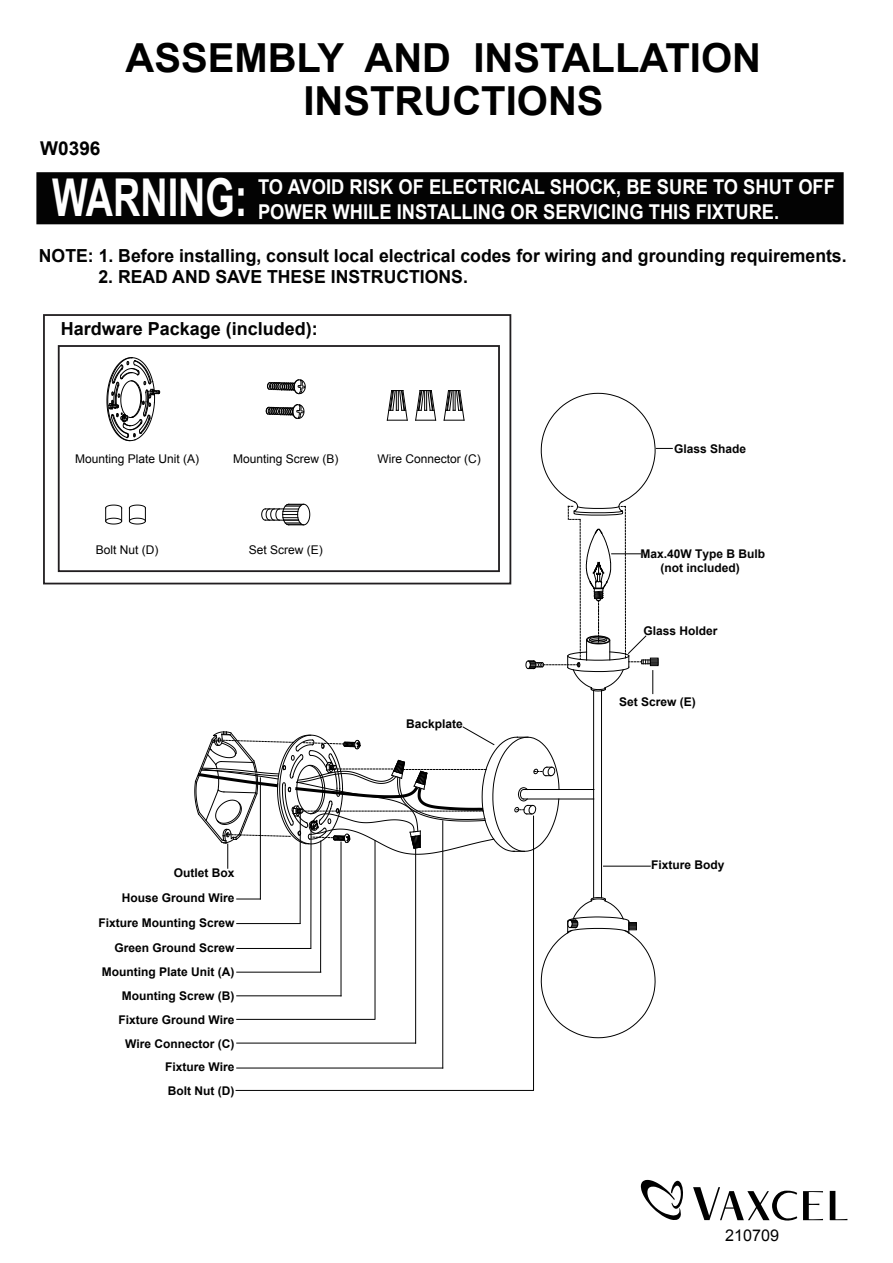
<style>
.page{position:relative;width:893px;height:1263px;background:#fff}
.page>*{position:absolute;margin:0;border:0;box-sizing:border-box;transform-origin:0 0}
.t1{font:700 52.2px "Arial";color:#fff;scale:.72 1}
.t2{font:700 40.05px/42.6px "Arial";color:#000;text-align:center}
.t3{font:700 20.4px/24.6px "Arial";color:#fff;scale:.9 1}
.t4{font:700 19.05px "Arial";color:#000}
.t5{font:700 18px "Arial";color:#030303}
.t6{font:16.2px "Arial";color:#000}
.t7{font:700 12px/24.2px "Arial";color:#000;text-align:right}
.t8{font:12px "Arial";color:#000}
.t9{font:700 12px/14.4px "Arial";color:#030303;text-align:center}
</style>
<div class="page">
<div style="left:43px;top:314px;width:468px;height:270px;border:2px solid #211e20"></div>
<div style="left:58px;top:345px;width:442px;height:227px;border:2px solid #211e20"></div>
<svg style="left:267px;top:379px;width:39px;height:16px"></svg>
<svg style="left:266px;top:404px;width:38px;height:15px"></svg>
<svg style="left:107px;top:357px;width:53px;height:84px"></svg>
<svg style="left:444px;top:390px;width:20px;height:31px"></svg>
<svg style="left:415px;top:390px;width:21px;height:31px"></svg>
<svg style="left:387px;top:390px;width:21px;height:31px"></svg>
<svg style="left:261px;top:504px;width:49px;height:22px"></svg>
<svg style="left:105px;top:505px;width:17px;height:19px"></svg>
<svg style="left:129px;top:505px;width:17px;height:19px"></svg>
<hr style="left:237px;top:1043px;width:179px;height:1px;background:#000">
<hr style="left:237px;top:1019px;width:138px;height:1px;background:#000">
<hr style="left:375px;top:840px;width:1px;height:179px;background:#000">
<hr style="left:237px;top:995px;width:104px;height:1px;background:#000">
<hr style="left:341px;top:842px;width:1px;height:154px;background:#000">
<hr style="left:237px;top:972px;width:84px;height:1px;background:#000">
<hr style="left:320px;top:841px;width:1px;height:131px;background:#000">
<hr style="left:237px;top:948px;width:74px;height:1px;background:#000">
<hr style="left:311px;top:830px;width:1px;height:118px;background:#000">
<hr style="left:415px;top:846px;width:1px;height:197px;background:#000">
<hr style="left:442px;top:821px;width:1px;height:247px;background:#000">
<hr style="left:237px;top:1068px;width:206px;height:1px;background:#000">
<hr style="left:533px;top:816px;width:1px;height:274px;background:#000">
<hr style="left:236px;top:1090px;width:297px;height:1px;background:#000">
<hr style="left:603px;top:866px;width:47px;height:1px;background:#000">
<svg style="left:237px;top:899px;width:23px;height:1px"></svg>
<hr style="left:260px;top:778px;width:1px;height:121px;background:#000">
<hr style="left:601px;top:690px;width:1px;height:208px;background:#000">
<svg style="left:541px;top:897px;width:114px;height:141px"></svg>
<hr style="left:524px;top:799px;width:70px;height:1px;background:#000">
<hr style="left:524px;top:789px;width:70px;height:1px;background:#000">
<hr style="left:593px;top:690px;width:1px;height:208px;background:#000">
<svg style="left:194px;top:726px;width:365px;height:142px"></svg>
<svg style="left:526px;top:393px;width:147px;height:301px"></svg>
<hr style="left:237px;top:923px;width:63px;height:1px;background:#000">
<hr style="left:300px;top:813px;width:1px;height:110px;background:#000">
<div style="left:36px;top:172px;width:808px;height:52px;background:#030303"></div>
<svg style="left:830px;top:1191px;width:17px;height:29px"></svg>
<svg style="left:693px;top:1187px;width:104px;height:34px"></svg>
<svg style="left:803px;top:1191px;width:20px;height:29px"></svg>
<svg style="left:641px;top:1180px;width:42px;height:40px"></svg>
<h3 class="t4" style="left:40px;top:136px;width:62px">W0396</h3>
<h2 class="t2" style="left:125px;top:38px;width:637px">ASSEMBLY AND INSTALLATION<br>INSTRUCTIONS</h2>
<h1 class="t1" style="left:52px;top:164px;width:273px">WARNING:</h1>
<h3 class="t3" style="left:258px;top:175px;width:643px">TO AVOID RISK OF ELECTRICAL SHOCK, BE SURE TO SHUT OFF<br>POWER WHILE INSTALLING OR SERVICING THIS FIXTURE.</h3>
<h3 class="t5" style="left:39px;top:244px;width:809px">NOTE: 1. Before installing, consult local electrical codes for wiring and grounding requirements.</h3>
<h3 class="t5" style="left:98px;top:265px;width:371px">2. READ AND SAVE THESE INSTRUCTIONS.</h3>
<h3 class="t5" style="left:61px;top:316px;width:259px">Hardware Package (included):</h3>
<p class="t8" style="left:75px;top:451px;width:126px">Mounting Plate Unit (A)</p>
<p class="t8" style="left:233px;top:451px;width:107px">Mounting Screw (B)</p>
<p class="t8" style="left:377px;top:451px;width:105px">Wire Connector (C)</p>
<p class="t8" style="left:96px;top:542px;width:64px">Bolt Nut (D)</p>
<p class="t8" style="left:249px;top:542px;width:76px">Set Screw (E)</p>
<p class="t7" style="left:174px;top:861px;width:62px">Outlet Box</p>
<p class="t7" style="left:122px;top:886px;width:114px">House Ground Wire</p>
<p class="t7" style="left:98px;top:911px;width:138px">Fixture Mounting Screw</p>
<p class="t7" style="left:102px;top:936px;width:134px">Green Ground Screw<br>Mounting Plate Unit (A)</p>
<p class="t7" style="left:122px;top:984px;width:114px">Mounting Screw (B)</p>
<p class="t7" style="left:118px;top:1008px;width:118px">Fixture Ground Wire</p>
<p class="t7" style="left:125px;top:1032px;width:111px">Wire Connector (C)</p>
<p class="t7" style="left:165px;top:1056px;width:71px;line-height:23.2px;text-align:left">Fixture Wire<br>Bolt Nut (D)</p>
<p class="t7" style="left:406px;top:712px;width:58px">Backplate</p>
<p class="t9" style="left:674px;top:442px;width:74px">Glass Shade</p>
<p class="t9" style="left:640px;top:547px;width:126px">Max.40W Type B Bulb (not included)</p>
<p class="t7" style="left:643px;top:619px;width:76px">Glass Holder</p>
<p class="t7" style="left:619px;top:690px;width:78px">Set Screw (E)</p>
<p class="t7" style="left:651px;top:853px;width:75px">Fixture Body</p>
<h3 class="t6" style="left:725px;top:1225px;width:55px">210709</h3>
</div>
